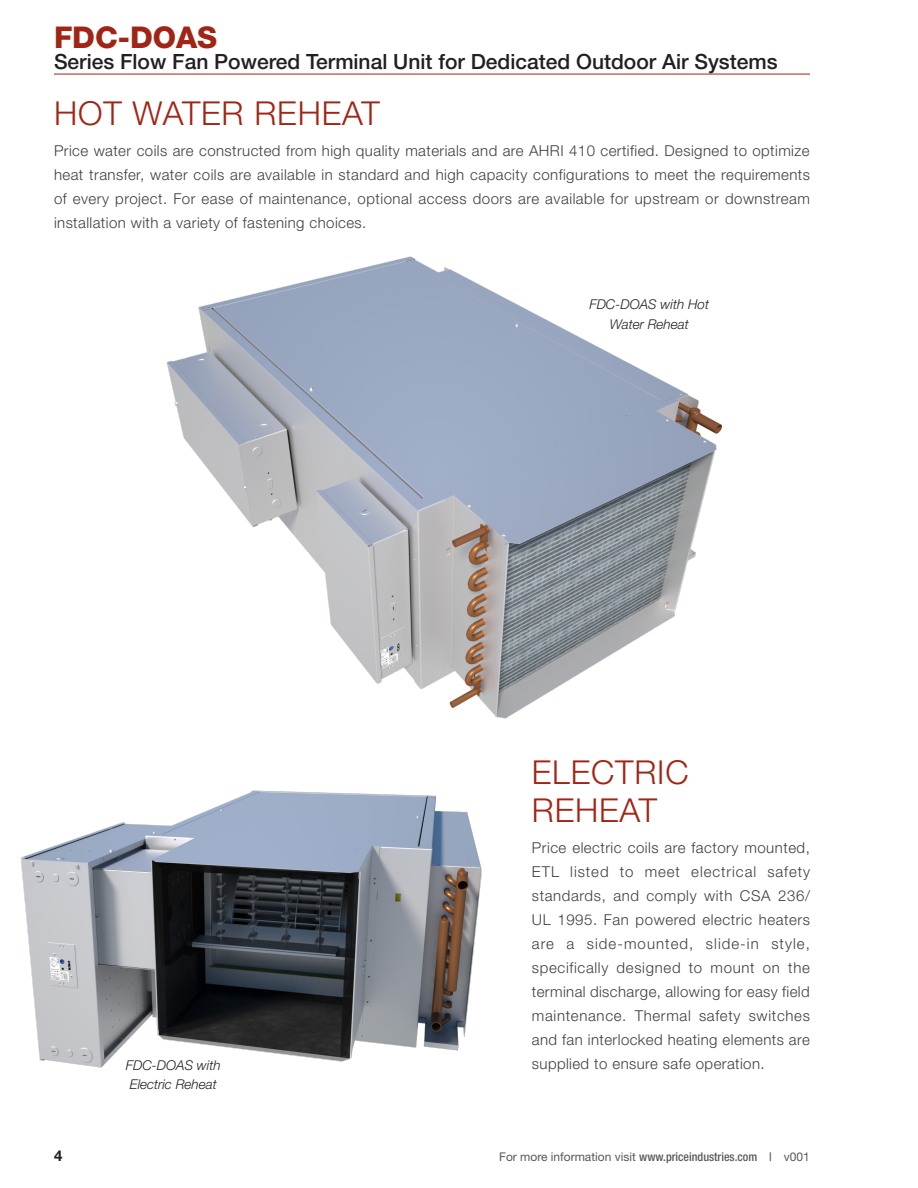
<style>
.page{position:relative;width:918px;height:1188px;background:#fff}
.page>*{position:absolute;margin:0;border:0;box-sizing:border-box;transform-origin:0 0}
.Special-Heading_2{font:300 33px/37.5px "Helvetica Neue LT Std";letter-spacing:.025em;color:#a12514}
.t1{font:800 30px "Helvetica Neue LT Std";color:#a12514}
.t2{font:500 21px "Helvetica Neue LT Std";color:#231f20}
.Special-Body{font:300 15px/24px "Helvetica Neue LT Std";letter-spacing:.03em;color:#3e3e3f;text-align:justify}
.t3{font:700 15px "Helvetica Neue LT Std";color:#231f20}
.Special-Caption{font:italic 300 13.5px/19.5px "Helvetica Neue LT Std";color:#231f20;text-align:center}
.t4{font:12px "Helvetica Neue LT Std";color:#57585a}
.s1{font-weight:500;font-stretch:condensed}
</style>
<div class="page">
<img style="left:166px;top:256px;width:557px;height:463px">
<img style="left:20px;top:790px;width:462px;height:278px">
<hr style="left:54px;top:74px;width:756px;height:1px;background:#a12514">
<h2 class="t1" style="left:54px;top:20px;width:165px">FDC-DOAS</h2>
<h3 class="t2" style="left:54px;top:49px;width:725px">Series Flow Fan Powered Terminal Unit for Dedicated Outdoor Air Systems</h3>
<p class="Special-Heading_2" style="left:54px;top:94px;width:327px">HOT WATER REHEAT</p>
<p class="Special-Body" style="left:54px;top:138px;width:758px">Price water coils are constructed from high quality materials and are AHRI 410 certified. Designed to optimize heat transfer, water coils are available in standard and high capacity configurations to meet the requirements of every project. For ease of maintenance, optional access doors are available for upstream or downstream installation with a variety of fastening choices.</p>
<p class="Special-Caption" style="left:126px;top:1055px;width:96px">FDC-DOAS with</p>
<p class="Special-Caption" style="left:130px;top:1075px;width:88px">Electric Reheat</p>
<p class="Special-Caption" style="left:590px;top:294px;width:121px">FDC-DOAS with Hot<br>Water Reheat</p>
<p class="Special-Heading_2" style="left:532px;top:753px;width:158px">ELECTRIC<br>REHEAT</p>
<p class="Special-Body" style="left:532px;top:835px;width:280px">Price electric coils are factory mounted, ETL listed to meet electrical safety standards, and comply with CSA 236/ UL 1995. Fan powered electric heaters are a side-mounted, slide-in style, specifically designed to mount on the terminal discharge, allowing for easy field maintenance. Thermal safety switches and fan interlocked heating elements are supplied to ensure safe operation.</p>
<p class="t3" style="left:54px;top:1146px;width:10px">4</p>
<p class="t4" style="left:499px;top:1150px;width:312px">For more information visit <span class="s1">www.priceindustries.com |</span> v001</p>
</div>
